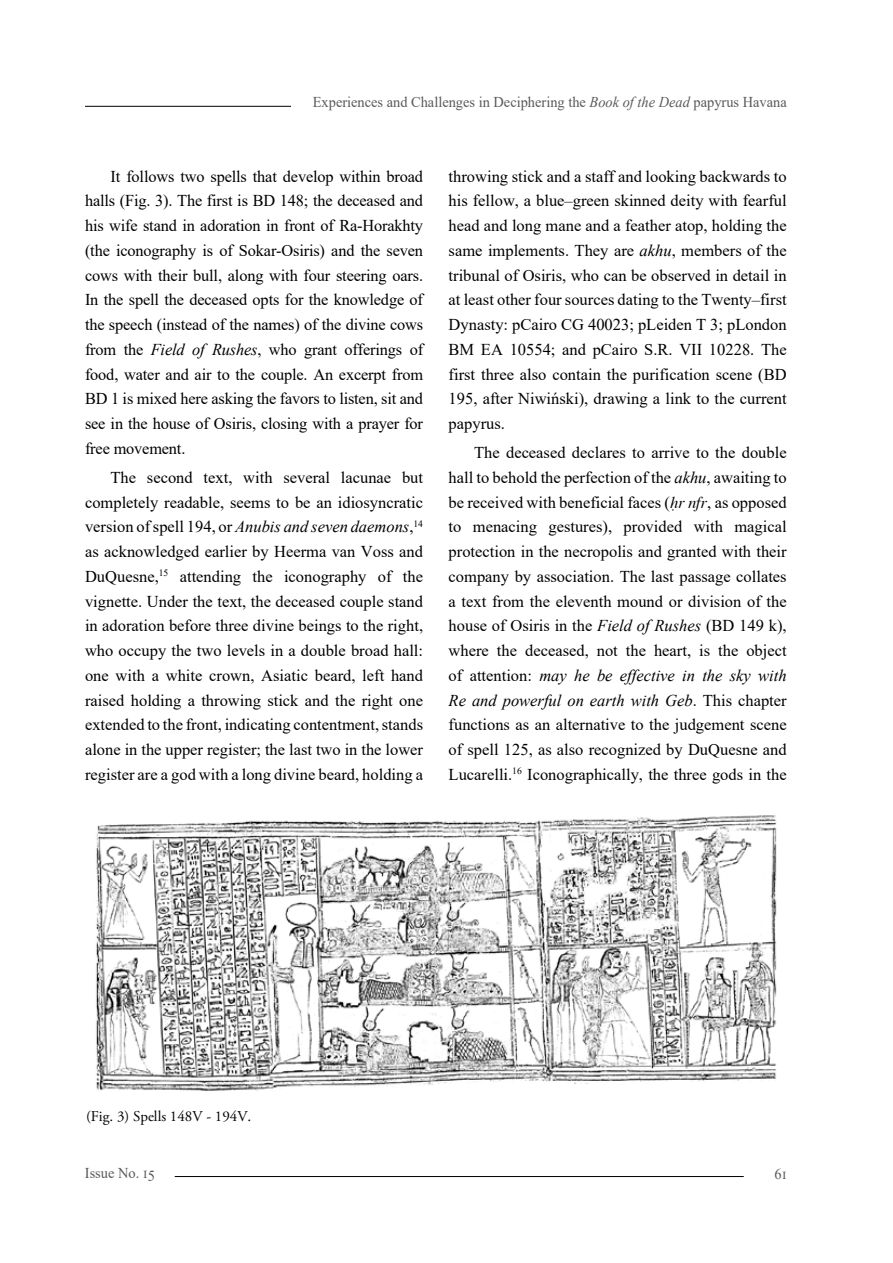
<style>
.page{position:relative;width:893px;height:1263px;background:#fff}
.page>*{position:absolute;margin:0;border:0;box-sizing:border-box;transform-origin:0 0}
.t1{font:16.5px/24.8px "Times New Roman";color:#000;text-align:justify}
.t2{font:15px "Times New Roman";color:#58595b;scale:.96 1}
.t3{font:15px "Adobe Garamond Pro";color:#000}
.s1{font-style:italic}
.s2{font-family:"Transliteration";font-style:italic}
</style>
<div class="page">
<hr style="left:85px;top:106px;width:702px;height:1px;background:#000">
<div style="left:291px;top:96px;width:496px;height:13px;background:#fff"></div>
<hr style="left:175px;top:1176px;width:569px;height:1px;background:#000">
<img style="left:96px;top:815px;width:681px;height:276px">
<p class="t2" style="left:313px;top:91px;width:495px">Experiences and Challenges in Deciphering the <span class="s1">Book of the Dead</span> papyrus Havana</p>
<p class="t1" style="left:85px;top:163px;width:340px;text-indent:26px">It follows two spells that develop within broad halls (Fig. 3). The first is BD 148; the deceased and his wife stand in adoration in front of Ra-Horakhty (the iconography is of Sokar-Osiris) and the seven cows with their bull, along with four steering oars.<br>In the spell the deceased opts for the knowledge of the speech (instead of the names) of the divine cows from the <span class="s1">Field of Rushes</span>, who grant offerings of food, water and air to the couple. An excerpt from BD 1 is mixed here asking the favors to listen, sit and see in the house of Osiris, closing with a prayer for free movement.</p>
<p class="t1" style="left:85px;top:464px;width:340px;text-indent:26px">The second text, with several lacunae but completely readable, seems to be an idiosyncratic version of spell 194, or <span class="s1">Anubis and seven daemons</span>,<sup>14 </sup>as acknowledged earlier by Heerma van Voss and DuQuesne,<sup>15</sup> attending the iconography of the vignette. Under the text, the deceased couple stand in adoration before three divine beings to the right, who occupy the two levels in a double broad hall: one with a white crown, Asiatic beard, left hand raised holding a throwing stick and the right one extended to the front, indicating contentment, stands alone in the upper register; the last two in the lower register are a god with a long divine beard, holding a</p>
<p class="t1" style="left:449px;top:163px;width:340px">throwing stick and a staff and looking backwards to his fellow, a blue–green skinned deity with fearful head and long mane and a feather atop, holding the same implements. They are <span class="s1">akhu</span>, members of the tribunal of Osiris, who can be observed in detail in at least other four sources dating to the Twenty–first Dynasty: pCairo CG 40023; pLeiden T 3; pLondon BM EA 10554; and pCairo S.R. VII 10228. The first three also contain the purification scene (BD 195, after Niwiński), drawing a link to the current papyrus.</p>
<p class="t1" style="left:449px;top:440px;width:340px;text-indent:26px">The deceased declares to arrive to the double hall to behold the perfection of the <span class="s1">akhu</span>, awaiting to be received with beneficial faces (<span class="s2">Hr nfr</span>, as opposed to menacing gestures), provided with magical protection in the necropolis and granted with their company by association. The last passage collates a text from the eleventh mound or division of the house of Osiris in the <span class="s1">Field of Rushes</span> (BD 149 k), where the deceased, not the heart, is the object of attention: <span class="s1">may he be effective in the sky with Re and powerful on earth with Geb</span>. This chapter functions as an alternative to the judgement scene of spell 125, as also recognized by DuQuesne and Lucarelli.<sup>16</sup> Iconographically, the three gods in the</p>
<p class="t3" style="left:86px;top:1107px;width:167px">(Fig. 3) Spells 148V - 194V.</p>
<p class="t2" style="left:85px;top:1162px;width:74px">Issue No. 15</p>
<p class="t2" style="left:775px;top:1163px;width:14px">61</p>
</div>
